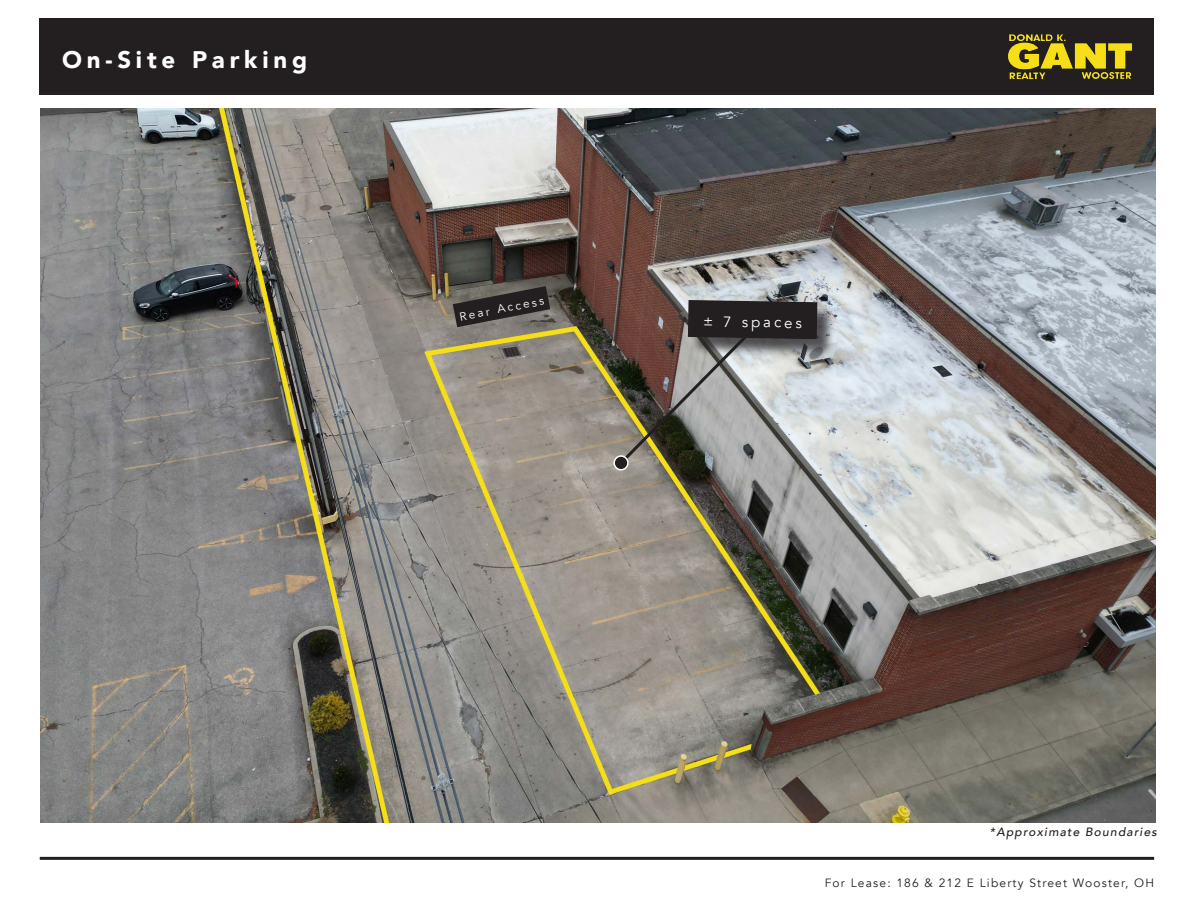
<style>
.page{position:relative;width:1188px;height:918px;background:#fff}
.page>*{position:absolute;margin:0;border:0;box-sizing:border-box;transform-origin:0 0}
.t1{font:900 24px "Avenir";letter-spacing:.2em;color:#fff}
.t2{font:15px "Avenir";color:#fff}
.t3{font:12px "Avenir";letter-spacing:.1em;color:#231f20}
.t4{font:italic 500 12px "Avenir";letter-spacing:.1em;color:#231f20}
.t5{font:11.7px "Avenir";color:#fff}
</style>
<div class="page">
<div style="left:40px;top:18px;width:1114px;height:76px;background:#231f20"></div>
<img style="left:1008px;top:34px;width:124px;height:46px">
<img style="left:40px;top:108px;width:1116px;height:714px">
<hr style="left:40px;top:857px;width:1114px;height:3px;background:#231f20">
<div style="left:690px;top:302px;width:146px;height:56px;background:#231f20;opacity:.75"></div>
<svg style="left:618px;top:300px;width:199px;height:166px;background:#7d7872"></svg>
<div style="left:614px;top:456px;width:14px;height:14px;background:#231f20;border-radius:50%"></div>
<div style="left:613px;top:455px;width:16px;height:16px;border:2px solid #fff;border-radius:50%"></div>
<svg style="left:453px;top:286px;width:97px;height:41px;background:#474441"></svg>
<p class="t1" style="left:62px;top:40px;width:246px">On-Site Parking</p>
<p class="t5" style="left:458px;top:310px;width:87px;rotate:-11deg">Rear Access</p>
<p class="t2" style="left:703px;top:312px;width:100px;rotate:1deg">± 7 spaces</p>
<p class="t4" style="left:990px;top:825px;width:169px">*Approximate Boundaries</p>
<p class="t3" style="left:825px;top:876px;width:331px">For Lease: 186 &amp; 212 E Liberty Street Wooster, OH</p>
</div>
